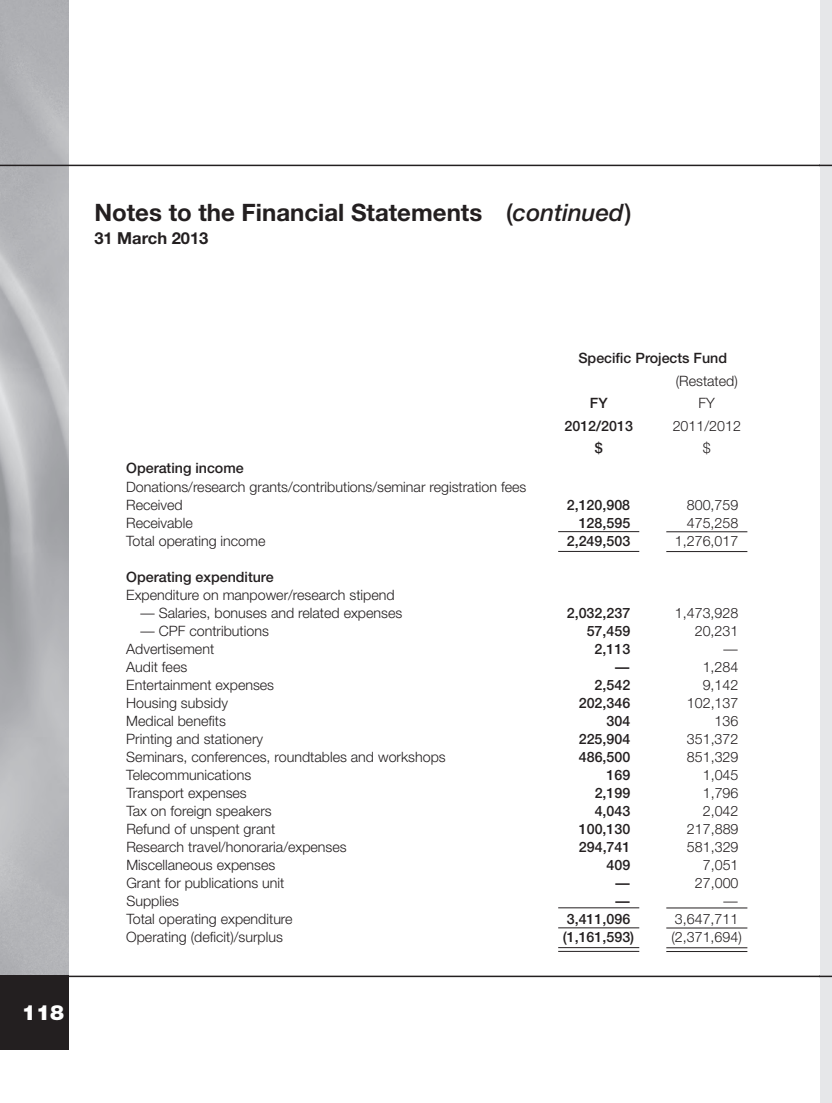
<style>
.page{position:relative;width:832px;height:1103px;background:#fff}
.page>*{position:absolute;margin:0;border:0;box-sizing:border-box;transform-origin:0 0}
.t1{font:700 24px "Helvetica Neue";color:#231f20}
.t2{font:900 21px "Helvetica Neue";color:#fff}
.t3{font:700 16.5px "Helvetica Neue";color:#231f20}
.t4{font:300 14.25px/18px "Helvetica Neue";color:#231f20}
.t5{font:500 14.25px "Helvetica Neue";color:#231f20}
.s1{font-weight:500}
.s2{font-weight:500;font-style:italic}
</style>
<div class="page">
<div style="left:0;top:975px;width:68px;height:74px;background:#231f20"></div>
<hr style="left:0;top:165px;width:819px;height:1px;background:#231f20">
<hr style="left:0;top:975px;width:819px;height:2px;background:#231f20">
<div style="left:819px;top:0;width:12px;height:1102px;background:#e6e7e9"></div>
<svg style="left:819px;top:165px;width:12px;height:1px"></svg>
<svg style="left:819px;top:975px;width:12px;height:2px"></svg>
<hr style="left:558px;top:531px;width:81px;height:1px;background:#231f20">
<hr style="left:558px;top:551px;width:81px;height:1px;background:#231f20">
<hr style="left:666px;top:531px;width:81px;height:1px;background:#231f20">
<hr style="left:666px;top:551px;width:81px;height:1px;background:#231f20">
<hr style="left:558px;top:907px;width:81px;height:1px;background:#231f20">
<hr style="left:666px;top:907px;width:81px;height:1px;background:#231f20">
<hr style="left:558px;top:927px;width:81px;height:1px;background:#231f20">
<hr style="left:558px;top:947px;width:81px;height:1px;background:#231f20">
<hr style="left:558px;top:950px;width:81px;height:1px;background:#231f20">
<hr style="left:666px;top:927px;width:81px;height:1px;background:#231f20">
<hr style="left:666px;top:947px;width:81px;height:1px;background:#231f20">
<hr style="left:666px;top:951px;width:81px;height:1px;background:#231f20">
<h1 class="t1" style="left:94px;top:198px;width:538px">Notes to the Financial Statements <span class="s1">(</span><span class="s2">continued</span><span class="s1">)</span></h1>
<p class="t3" style="left:94px;top:227px;width:116px">31 March 2013</p>
<h2 class="t2" style="left:22px;top:999px;width:44px">118</h2>
<p class="t5" style="left:126px;top:460px;width:119px">Operating income</p>
<p class="t4" style="left:126px;top:477px;width:401px">Donations/research grants/contributions/seminar registration fees<br>Received</p>
<p class="t5" style="left:578px;top:350px;width:150px">Specific Projects Fund</p>
<p class="t4" style="left:675px;top:371px;width:64px">(Restated)</p>
<p class="t5" style="left:589px;top:395px;width:19px">FY</p>
<p class="t4" style="left:698px;top:394px;width:18px">FY</p>
<p class="t5" style="left:564px;top:417px;width:70px">2012/2013</p>
<p class="t4" style="left:672px;top:416px;width:70px">2011/2012</p>
<p class="t5" style="left:594px;top:440px;width:9px">$</p>
<p class="t4" style="left:702px;top:439px;width:9px">$</p>
<p class="t5" style="left:566px;top:496px;width:65px">2,120,908</p>
<p class="t4" style="left:686px;top:495px;width:53px">800,759</p>
<p class="t4" style="left:126px;top:513px;width:68px">Receivable</p>
<p class="t5" style="left:578px;top:514px;width:53px">128,595</p>
<p class="t4" style="left:686px;top:513px;width:53px">475,258</p>
<p class="t4" style="left:126px;top:531px;width:141px">Total operating income</p>
<p class="t5" style="left:566px;top:532px;width:65px">2,249,503</p>
<p class="t4" style="left:674px;top:531px;width:65px">1,276,017</p>
<p class="t5" style="left:126px;top:568px;width:149px">Operating expenditure</p>
<p class="t4" style="left:126px;top:585px;width:270px">Expenditure on manpower/research stipend</p>
<p class="t4" style="left:140px;top:603px;width:263px">— Salaries, bonuses and related expenses</p>
<p class="t5" style="left:566px;top:604px;width:65px">2,032,237</p>
<p class="t4" style="left:674px;top:603px;width:65px">1,473,928</p>
<p class="t4" style="left:140px;top:621px;width:130px">— CPF contributions</p>
<p class="t5" style="left:586px;top:622px;width:45px">57,459</p>
<p class="t4" style="left:694px;top:621px;width:45px">20,231</p>
<p class="t4" style="left:126px;top:639px;width:89px">Advertisement</p>
<p class="t5" style="left:594px;top:640px;width:37px">2,113</p>
<p class="t4" style="left:723px;top:639px;width:16px">—</p>
<p class="t4" style="left:126px;top:657px;width:62px">Audit fees</p>
<p class="t5" style="left:615px;top:658px;width:16px">—</p>
<p class="t4" style="left:702px;top:657px;width:37px">1,284</p>
<p class="t4" style="left:126px;top:675px;width:149px">Entertainment expenses</p>
<p class="t5" style="left:594px;top:676px;width:37px">2,542</p>
<p class="t4" style="left:702px;top:675px;width:37px">9,142</p>
<p class="t4" style="left:126px;top:693px;width:103px">Housing subsidy</p>
<p class="t5" style="left:578px;top:694px;width:53px">202,346</p>
<p class="t4" style="left:686px;top:693px;width:53px">102,137</p>
<p class="t4" style="left:126px;top:711px;width:101px">Medical benefits</p>
<p class="t5" style="left:606px;top:712px;width:25px">304</p>
<p class="t4" style="left:714px;top:711px;width:25px">136</p>
<p class="t4" style="left:126px;top:729px;width:138px">Printing and stationery</p>
<p class="t5" style="left:578px;top:730px;width:53px">225,904</p>
<p class="t4" style="left:686px;top:729px;width:53px">351,372</p>
<p class="t4" style="left:126px;top:747px;width:321px">Seminars, conferences, roundtables and workshops</p>
<p class="t5" style="left:578px;top:748px;width:53px">486,500</p>
<p class="t4" style="left:686px;top:747px;width:53px">851,329</p>
<p class="t4" style="left:126px;top:765px;width:126px">Telecommunications</p>
<p class="t5" style="left:606px;top:766px;width:25px">169</p>
<p class="t4" style="left:702px;top:765px;width:37px">1,045</p>
<p class="t4" style="left:126px;top:783px;width:122px">Transport expenses</p>
<p class="t5" style="left:594px;top:784px;width:37px">2,199</p>
<p class="t4" style="left:702px;top:783px;width:37px">1,796</p>
<p class="t4" style="left:126px;top:801px;width:147px">Tax on foreign speakers</p>
<p class="t5" style="left:594px;top:802px;width:37px">4,043</p>
<p class="t4" style="left:702px;top:801px;width:37px">2,042</p>
<p class="t4" style="left:126px;top:819px;width:150px">Refund of unspent grant</p>
<p class="t5" style="left:578px;top:820px;width:53px">100,130</p>
<p class="t4" style="left:686px;top:819px;width:53px">217,889</p>
<p class="t4" style="left:126px;top:837px;width:222px">Research travel/honoraria/expenses</p>
<p class="t5" style="left:578px;top:838px;width:53px">294,741</p>
<p class="t4" style="left:686px;top:837px;width:53px">581,329</p>
<p class="t4" style="left:126px;top:855px;width:150px">Miscellaneous expenses</p>
<p class="t5" style="left:606px;top:856px;width:25px">409</p>
<p class="t4" style="left:702px;top:855px;width:37px">7,051</p>
<p class="t4" style="left:126px;top:873px;width:159px">Grant for publications unit</p>
<p class="t5" style="left:615px;top:874px;width:16px">—</p>
<p class="t4" style="left:694px;top:873px;width:45px">27,000</p>
<p class="t4" style="left:126px;top:891px;width:54px">Supplies</p>
<p class="t5" style="left:615px;top:892px;width:16px">—</p>
<p class="t4" style="left:723px;top:891px;width:16px">—</p>
<p class="t4" style="left:126px;top:909px;width:168px">Total operating expenditure</p>
<p class="t5" style="left:566px;top:910px;width:65px">3,411,096</p>
<p class="t4" style="left:674px;top:909px;width:65px">3,647,711</p>
<p class="t4" style="left:126px;top:927px;width:158px">Operating (deficit)/surplus</p>
<p class="t5" style="left:562px;top:928px;width:73px">(1,161,593)</p>
<p class="t4" style="left:671px;top:927px;width:72px">(2,371,694)</p>
</div>
